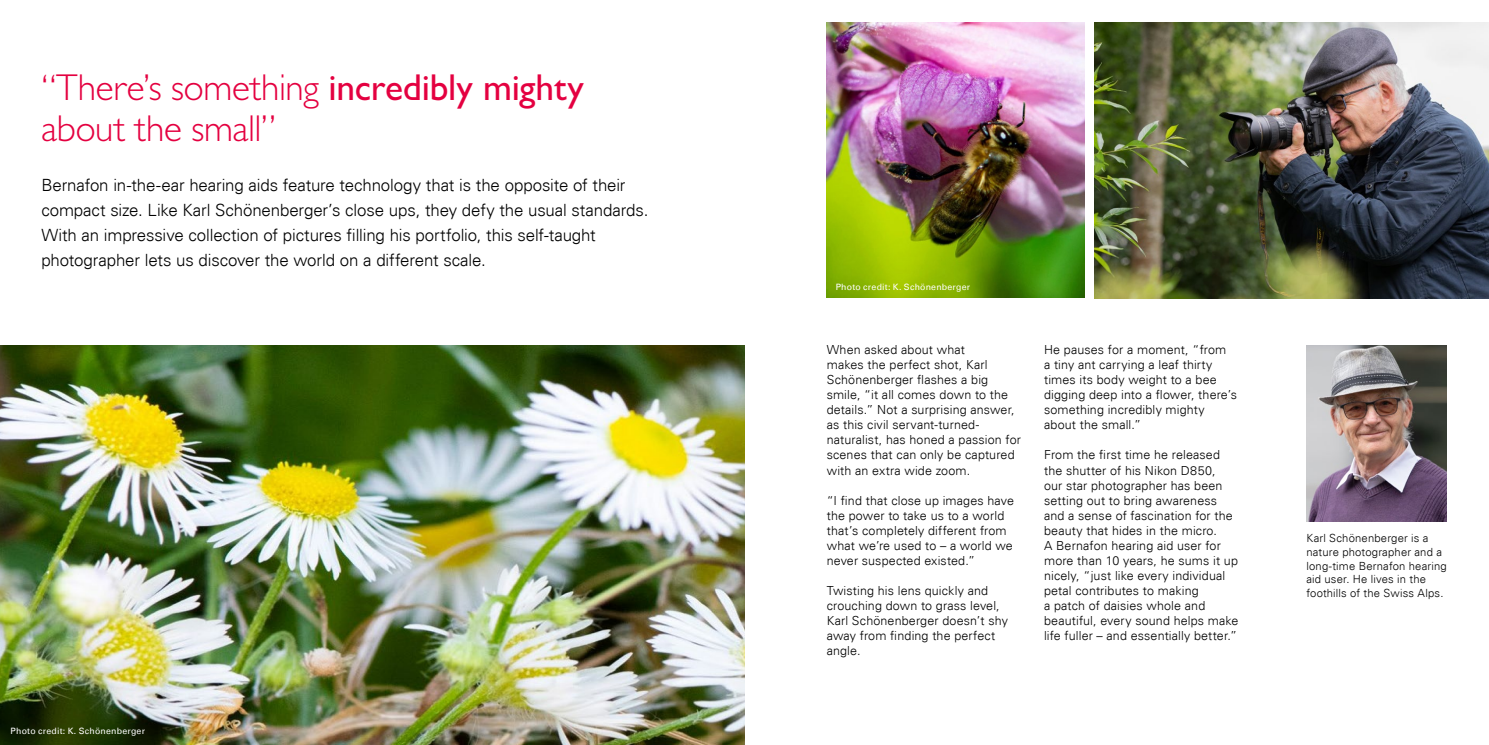
<style>
.page{position:relative;width:1489px;height:745px;background:#fff}
.page>*{position:absolute;margin:0;border:0;box-sizing:border-box;transform-origin:0 0}
.t1{font:300 37.5px/41.2px "Gill Sans MT Pro";letter-spacing:-.005em;color:#e40040}
.t2{font:300 16.88px/25px "Univers Com 45";letter-spacing:-.01em;color:#000}
.t3{font:300 12.5px/15px "Univers Com 45";letter-spacing:.01em;color:#000}
.t4{font:300 11.25px/13.8px "Univers Com 45";letter-spacing:.015em;color:#000}
.t5{font:8.75px "Univers Com 55 Roman";letter-spacing:.025em;color:#fff}
.s1{font-weight:500}
</style>
<div class="page">
<img style="left:0;top:345px;width:744px;height:399px">
<img style="left:826px;top:22px;width:258px;height:275px">
<img style="left:1094px;top:22px;width:394px;height:276px">
<img style="left:1306px;top:345px;width:140px;height:176px">
<h1 class="t1" style="left:41px;top:66px;width:544px">“There’s something <span class="s1">incredibly mighty </span>about the small”</h1>
<p class="t2" style="left:41px;top:173px;width:608px">Bernafon in-the-ear hearing aids feature technology that is the opposite of their compact size. Like Karl Schönenberger’s close ups, they defy the usual standards.<br>With an impressive collection of pictures filling his portfolio, this self-taught photographer lets us discover the world on a different scale.</p>
<p class="t5" style="left:11px;top:725px;width:136px">Photo credit: K. Schönenberger</p>
<p class="t5" style="left:835px;top:281px;width:136px">Photo credit: K. Schönenberger</p>
<p class="t3" style="left:826px;top:342px;width:196px">When asked about what<br>makes the perfect shot, Karl<br>Schönenberger flashes a big smile, “it all comes down to the details.” Not a surprising answer, as this civil servant-turned&shy;naturalist, has honed a passion for scenes that can only be captured with an extra wide zoom.</p>
<p class="t3" style="left:826px;top:492px;width:189px">“I find that close up images have the power to take us to a world that’s completely different from what we’re used to – a world we never suspected existed.”</p>
<p class="t3" style="left:826px;top:582px;width:183px">Twisting his lens quickly and crouching down to grass level,<br>Karl Schönenberger doesn’t shy away from finding the perfect angle.</p>
<p class="t3" style="left:1043px;top:342px;width:194px">He pauses for a moment, “from<br>a tiny ant carrying a leaf thirty times its body weight to a bee digging deep into a flower, there’s something incredibly mighty about the small.”</p>
<p class="t3" style="left:1043px;top:447px;width:196px">From the first time he released the shutter of his Nikon D850,<br>our star photographer has been setting out to bring awareness and a sense of fascination for the beauty that hides in the micro.<br>A Bernafon hearing aid user for more than 10 years, he sums it up nicely, “just like every individual petal contributes to making<br>a patch of daisies whole and beautiful, every sound helps make life fuller – and essentially better.”</p>
<p class="t4" style="left:1306px;top:531px;width:142px">Karl Schönenberger is a nature photographer and a long-time Bernafon hearing aid user. He lives in the foothills of the Swiss Alps.</p>
</div>
